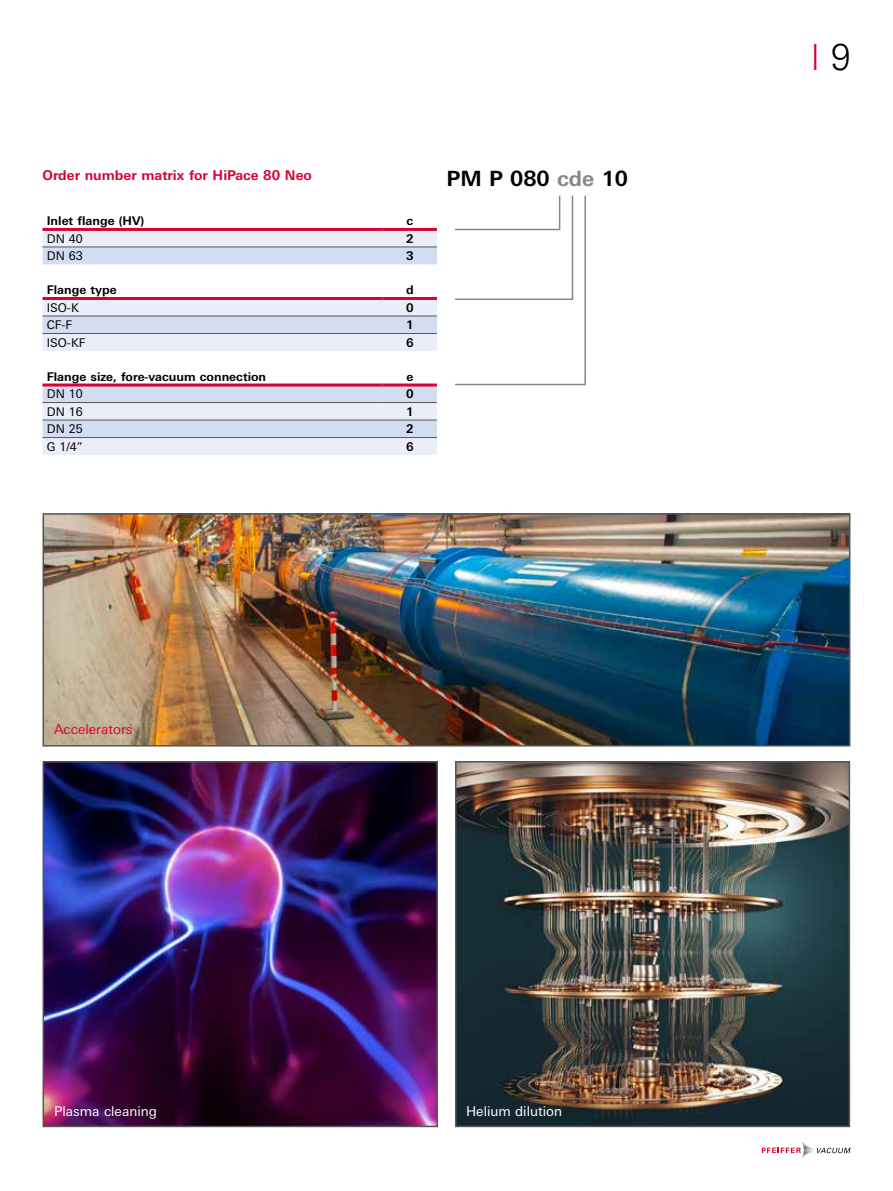
<style>
.page{position:relative;width:893px;height:1191px;background:#fff}
.page>*{position:absolute;margin:0;border:0;box-sizing:border-box;transform-origin:0 0}
.t1{font:300 36px "Univers Next W1 G";color:#d80035}
.t2{font:700 21px "Univers Next W1 G";color:#000}
.t3{font:700 13.5px "Univers Next W1 G";color:#d80035}
.t4{font:13.5px "Univers Next W1 G";color:#fff}
.t5{font:13.5px "Univers Next W1 G";color:#d80035}
.t6{font:700 12px "Univers Next W1 G";color:#000}
.t7{font:12px "Univers Next W1 G";color:#000}
.s1{color:#868786}
.s2{color:#000}
</style>
<div class="page">
<svg style="left:762px;top:1142px;width:88px;height:15px"></svg>
<img style="left:458px;top:764px;width:389px;height:360px">
<div style="left:455px;top:761px;width:395px;height:366px;border:2px solid #565656"></div>
<div style="left:43px;top:231px;width:394px;height:224px;background:#e9eef9"></div>
<svg style="left:43px;top:247px;width:394px;height:190px"></svg>
<hr style="left:43px;top:315px;width:340px;height:1px;background:#565656">
<hr style="left:383px;top:315px;width:54px;height:1px;background:#565656">
<hr style="left:43px;top:333px;width:340px;height:1px;background:#565656">
<hr style="left:383px;top:333px;width:54px;height:1px;background:#565656">
<hr style="left:43px;top:402px;width:340px;height:1px;background:#565656">
<hr style="left:383px;top:402px;width:54px;height:1px;background:#565656">
<hr style="left:43px;top:420px;width:340px;height:1px;background:#565656">
<hr style="left:383px;top:420px;width:54px;height:1px;background:#565656">
<hr style="left:43px;top:437px;width:340px;height:1px;background:#565656">
<hr style="left:383px;top:437px;width:54px;height:1px;background:#565656">
<hr style="left:383px;top:246px;width:54px;height:1px;background:#565656">
<hr style="left:43px;top:246px;width:340px;height:1px;background:#565656">
<hr style="left:43px;top:297px;width:340px;height:3px;background:#d80035">
<hr style="left:383px;top:297px;width:54px;height:3px;background:#d80035">
<hr style="left:43px;top:383px;width:340px;height:3px;background:#d80035">
<hr style="left:383px;top:383px;width:54px;height:3px;background:#d80035">
<hr style="left:43px;top:228px;width:340px;height:3px;background:#d80035">
<hr style="left:383px;top:228px;width:54px;height:3px;background:#d80035">
<svg style="left:455px;top:195px;width:131px;height:191px"></svg>
<img style="left:46px;top:764px;width:389px;height:360px">
<div style="left:43px;top:761px;width:395px;height:366px;border:2px solid #565656"></div>
<img style="left:46px;top:516px;width:801px;height:227px">
<div style="left:43px;top:513px;width:807px;height:233px;border:2px solid #565656"></div>
<p class="t3" style="left:43px;top:170px;width:271px">Order number matrix for HiPace 80 Neo</p>
<p class="t6" style="left:47px;top:216px;width:99px">Inlet flange (HV)</p>
<p class="t6" style="left:406px;top:216px;width:8px">c</p>
<p class="t7" style="left:47px;top:234px;width:37px">DN 40</p>
<p class="t6" style="left:406px;top:234px;width:9px">2</p>
<p class="t7" style="left:47px;top:251px;width:37px">DN 63</p>
<p class="t6" style="left:406px;top:251px;width:9px">3</p>
<p class="t6" style="left:47px;top:285px;width:71px">Flange type</p>
<p class="t6" style="left:406px;top:285px;width:9px">d</p>
<p class="t7" style="left:47px;top:303px;width:34px">ISO-K</p>
<p class="t6" style="left:406px;top:303px;width:9px">0</p>
<p class="t7" style="left:47px;top:320px;width:27px">CF-F</p>
<p class="t6" style="left:406px;top:320px;width:9px">1</p>
<p class="t7" style="left:47px;top:338px;width:40px">ISO-KF</p>
<p class="t6" style="left:406px;top:338px;width:9px">6</p>
<p class="t6" style="left:47px;top:372px;width:221px">Flange size, fore-vacuum connection</p>
<p class="t6" style="left:406px;top:372px;width:8px">e</p>
<p class="t7" style="left:47px;top:389px;width:37px">DN 10</p>
<p class="t6" style="left:406px;top:389px;width:9px">0</p>
<p class="t7" style="left:47px;top:407px;width:37px">DN 16</p>
<p class="t6" style="left:406px;top:407px;width:9px">1</p>
<p class="t7" style="left:47px;top:424px;width:37px">DN 25</p>
<p class="t6" style="left:406px;top:424px;width:9px">2</p>
<p class="t7" style="left:47px;top:442px;width:38px">G 1/4”</p>
<p class="t6" style="left:406px;top:442px;width:9px">6</p>
<h2 class="t2" style="left:446px;top:170px;width:183px">PM P 080 <span class="s1">cde</span> 10</h2>
<p class="t5" style="left:54px;top:724px;width:80px">Accelerators</p>
<p class="t4" style="left:54px;top:1105px;width:105px">Plasma cleaning</p>
<p class="t4" style="left:466px;top:1105px;width:97px">Helium dilution</p>
<h1 class="t1" style="left:811px;top:43px;width:41px">l <span class="s2">9</span></h1>
</div>
